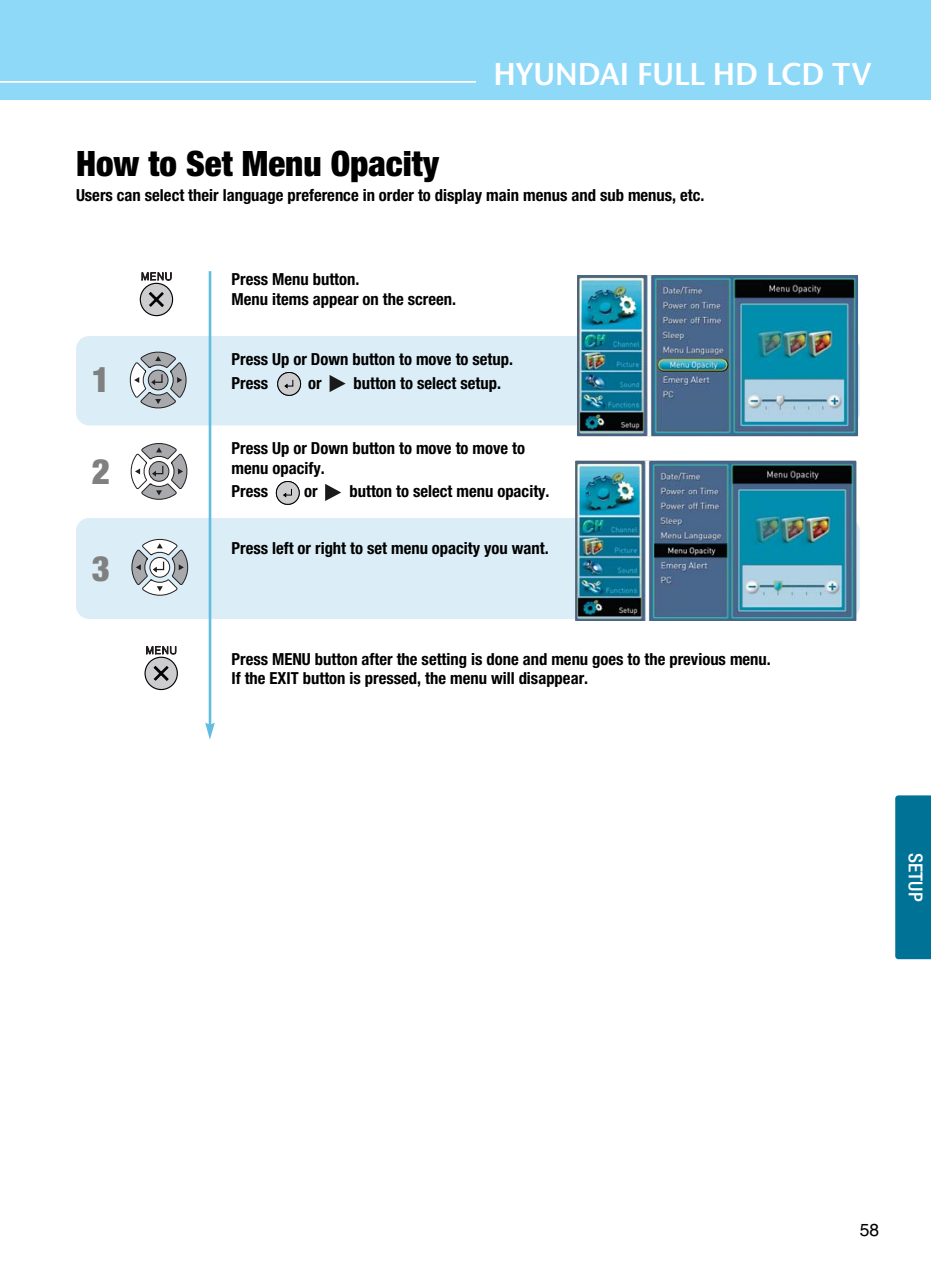
<style>
.page{position:relative;width:931px;height:1280px;background:#fff}
.page>*{position:absolute;margin:0;border:0;box-sizing:border-box;transform-origin:0 0}
.t1{font:900 condensed 35px "Helvetica Neue";color:#000}
.t2{font:900 condensed 35px "Helvetica Neue";color:#808080}
.t3{font:31.5px "Stone Sans ITCTT Semi";color:#fff;scale:.96 1}
.t4{font:500 condensed 19.25px "Helvetica Neue";color:#fff}
.t5{font:17.5px "Helvetica";color:#000}
.t6{font:700 condensed 16.62px/19.9px "Helvetica Neue";color:#000}
</style>
<div class="page">
<div style="left:0;top:0;width:931px;height:99px;background:#8ed8f8"></div>
<hr style="left:0;top:81px;width:476px;height:2px;background:#fff">
<div style="left:895px;top:795px;width:36px;height:164px;background:#007296"></div>
<div style="left:76px;top:336px;width:784px;height:89px;background:#dbedf7;border-radius:13px"></div>
<svg style="left:325px;top:484px;width:16px;height:17px"></svg>
<div style="left:76px;top:518px;width:784px;height:101px;background:#dbedf7;border-radius:13px"></div>
<hr style="left:209px;top:271px;width:2px;height:453px;background:#63bde0">
<svg style="left:205px;top:722px;width:10px;height:17px"></svg>
<svg style="left:129px;top:351px;width:57px;height:57px"></svg>
<svg style="left:130px;top:443px;width:57px;height:56px"></svg>
<svg style="left:132px;top:539px;width:57px;height:57px"></svg>
<svg style="left:330px;top:375px;width:16px;height:17px"></svg>
<img style="left:577px;top:275px;width:281px;height:161px">
<img style="left:575px;top:460px;width:281px;height:161px">
<div style="left:140px;top:283px;width:33px;height:33px;background:#cdcdcf;border:1px solid #000;border-radius:50%"></div>
<svg style="left:148px;top:292px;width:16px;height:15px"></svg>
<svg style="left:141px;top:272px;width:31px;height:9px"></svg>
<svg style="left:144px;top:656px;width:34px;height:34px"></svg>
<svg style="left:153px;top:665px;width:17px;height:16px"></svg>
<svg style="left:146px;top:645px;width:31px;height:9px"></svg>
<div style="left:277px;top:372px;width:24px;height:23px;background:#cdcdcf;border:1px solid #000;border-radius:50%"></div>
<svg style="left:284px;top:379px;width:10px;height:9px"></svg>
<div style="left:276px;top:481px;width:23px;height:23px;background:#cdcdcf;border:1px solid #000;border-radius:50%"></div>
<svg style="left:283px;top:488px;width:9px;height:9px"></svg>
<h2 class="t3" style="left:494px;top:62px;width:395px">HYUNDAI FULL HD LCD TV</h2>
<h1 class="t1" style="left:76px;top:151px;width:365px">How to Set Menu Opacity</h1>
<p class="t6" style="left:76px;top:186px;width:630px">Users can select their language preference in order to display main menus and sub menus, etc.</p>
<h1 class="t2" style="left:92px;top:367px;width:20px">1</h1>
<h1 class="t2" style="left:92px;top:458px;width:20px">2</h1>
<h1 class="t2" style="left:92px;top:555px;width:20px">3</h1>
<p class="t6" style="left:232px;top:271px;width:226px">Press Menu button.<br>Menu items appear on the screen.</p>
<p class="t6" style="left:232px;top:349px;width:283px;line-height:23.4px">Press Up or Down button to move to setup.<br>Press</p>
<p class="t6" style="left:308px;top:374px;width:15px">or</p>
<p class="t6" style="left:354px;top:374px;width:149px">button to select setup.</p>
<p class="t6" style="left:232px;top:439px;width:295px">Press Up or Down button to move to move to menu opacify.</p>
<p class="t6" style="left:232px;top:482px;width:38px">Press</p>
<p class="t6" style="left:304px;top:482px;width:15px">or</p>
<p class="t6" style="left:349px;top:482px;width:202px">button to select menu opacity.</p>
<p class="t6" style="left:232px;top:539px;width:319px">Press left or right to set menu opacity you want.</p>
<p class="t6" style="left:232px;top:650px;width:541px">Press MENU button after the setting is done and menu goes to the previous menu.<br>If the EXIT button is pressed, the menu will disappear.</p>
<p class="t4" style="left:922px;top:853px;width:50px;rotate:90deg">SETUP</p>
<p class="t5" style="left:860px;top:1222px;width:21px">58</p>
</div>
